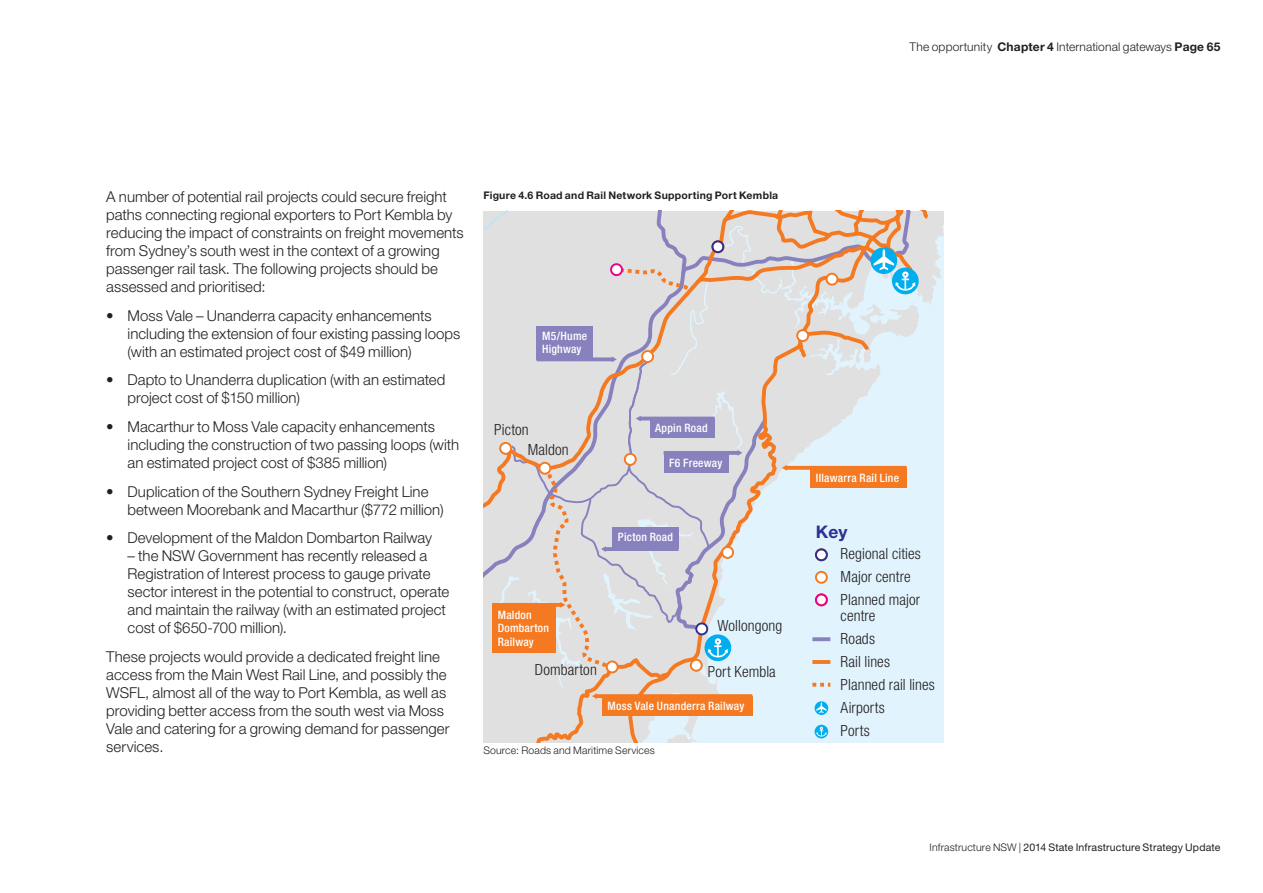
<style>
.page{position:relative;width:1263px;height:893px;background:#fff}
.page>*{position:absolute;margin:0;border:0;box-sizing:border-box;transform-origin:0 0}
.t1{font:700 17.4px "Helvetica Neue LT Std";color:#2e3092}
.t2{font:300 condensed 15.45px/23.1px "Helvetica Neue LT Std";letter-spacing:.01em;color:#231f20}
.t3{font:300 15px/18px "Helvetica Neue LT Std";color:#231f20}
.t4{font:300 12px "Helvetica Neue LT Std";letter-spacing:.01em;color:#231f20}
.t5{font:500 condensed 11.55px/13.5px "Helvetica Neue LT Std";letter-spacing:.02em;color:#fff}
.t6{font:10.5px "Helvetica Neue LT Std";letter-spacing:.015em;color:#231f20}
.t7{font:700 10.5px "Helvetica Neue LT Std";letter-spacing:.025em;color:#231f20}
.t8{font:300 10.5px "Helvetica Neue LT Std";letter-spacing:.015em;color:#231f20}
.s1{font-weight:700}
.s2{font-weight:300}
</style>
<div class="page">
<svg style="left:932px;top:211px;width:11px;height:531px;background:#e1f2fa"></svg>
<svg style="left:483px;top:211px;width:449px;height:531px;background:#dcd9da"></svg>
<p class="t4" style="left:909px;top:39px;width:312px">The opportunity <span class="s1">Chapter 4</span> International gateways <span class="s1">Page 65</span></p>
<p class="t3" style="left:106px;top:187px;width:359px">A number of potential rail projects could secure freight paths connecting regional exporters to Port Kembla by reducing the impact of constraints on freight movements from Sydney’s south west in the context of a growing passenger rail task. The following projects should be assessed and prioritised:</p>
<p class="t3" style="left:128px;top:306px;width:334px;text-indent:-21px">• Moss Vale – Unanderra capacity enhancements including the extension of four existing passing loops (with an estimated project cost of $49 million)</p>
<p class="t3" style="left:128px;top:371px;width:319px;text-indent:-21px">• Dapto to Unanderra duplication (with an estimated project cost of $150 million)</p>
<p class="t3" style="left:128px;top:417px;width:333px;text-indent:-21px">• Macarthur to Moss Vale capacity enhancements including the construction of two passing loops (with an estimated project cost of $385 million)</p>
<p class="t3" style="left:128px;top:482px;width:318px;text-indent:-21px">• Duplication of the Southern Sydney Freight Line between Moorebank and Macarthur ($772 million)</p>
<p class="t3" style="left:106px;top:529px;width:327px">• Development of the Maldon Dombarton Railway</p>
<p class="t3" style="left:128px;top:547px;width:323px">– the NSW Government has recently released a Registration of Interest process to gauge private sector interest in the potential to construct, operate and maintain the railway (with an estimated project cost of $650-700 million).</p>
<p class="t3" style="left:106px;top:647px;width:345px">These projects would provide a dedicated freight line access from the Main West Rail Line, and possibly the WSFL, almost all of the way to Port Kembla, as well as providing better access from the south west via Moss Vale and catering for a growing demand for passenger services.</p>
<p class="t7" style="left:483px;top:189px;width:296px">Figure 4.6 Road and Rail Network Supporting Port Kembla</p>
<p class="t5" style="left:542px;top:329px;width:47px">M5/Hume<br>Highway</p>
<p class="t2" style="left:494px;top:417px;width:36px">Picton</p>
<p class="t2" style="left:528px;top:438px;width:43px">Maldon</p>
<p class="t5" style="left:655px;top:421px;width:54px">Appin Road</p>
<p class="t5" style="left:669px;top:456px;width:55px">F6 Freeway</p>
<p class="t5" style="left:618px;top:530px;width:57px">Picton Road</p>
<p class="t5" style="left:498px;top:608px;width:53px">Maldon<br>Dombarton<br>Railway</p>
<p class="t2" style="left:535px;top:658px;width:63px">Dombarton</p>
<p class="t2" style="left:717px;top:614px;width:66px">Wollongong</p>
<p class="t2" style="left:708px;top:660px;width:69px">Port Kembla</p>
<p class="t5" style="left:607px;top:699px;width:138px">Moss Vale Unanderra Railway</p>
<p class="t8" style="left:483px;top:744px;width:173px">Source: Roads and Maritime Services</p>
<p class="t5" style="left:816px;top:471px;width:85px">Illawarra Rail Line</p>
<p class="t1" style="left:816px;top:521px;width:33px">Key</p>
<p class="t2" style="left:840px;top:542px;width:82px">Regional cities<br>Major centre<br>Planned major</p>
<p class="t2" style="left:840px;top:603px;width:96px">centre<br>Roads<br>Rail lines<br>Planned rail lines<br>Airports<br>Ports</p>
<p class="t6" style="left:929px;top:841px;width:292px"><span class="s2">Infrastructure NSW |</span> 2014 State Infrastructure Strategy Update</p>
</div>
